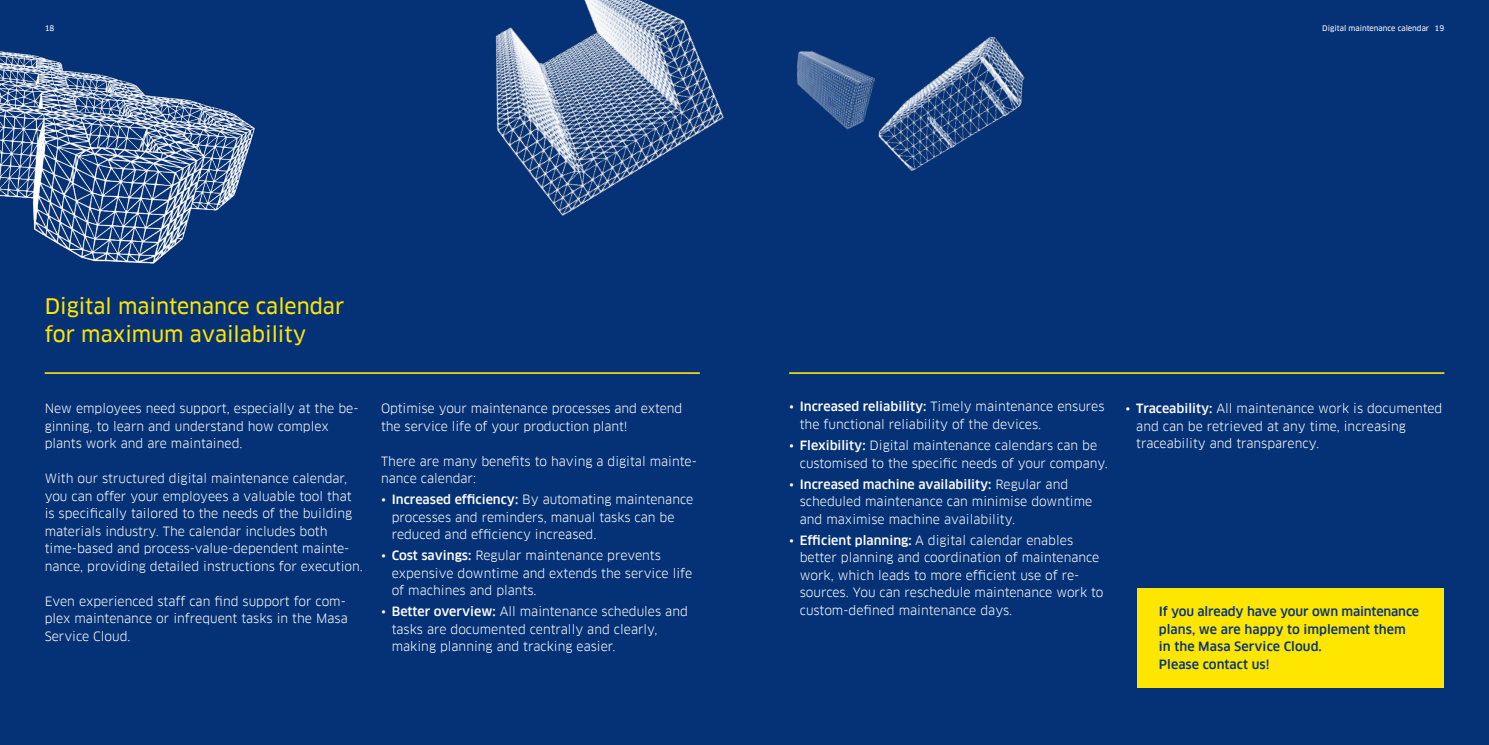
<style>
.page{position:relative;width:1489px;height:745px;background:#fff}
.page>*{position:absolute;margin:0;border:0;box-sizing:border-box;transform-origin:0 0}
.t1{font:21px/28px "Clan Pro News";color:#ffe601}
.t2{font:12.5px/17.5px "Clan Pro";color:#fff}
.t3{font:500 12.5px/17.5px "Clan Pro";letter-spacing:.005em;color:#053276}
.t4{font:7.5px "Clan Pro News";color:#fff}
.s1{font-weight:500}
</style>
<div class="page">
<div style="left:0;top:0;width:1488px;height:744px;background:#053276"></div>
<div style="left:1137px;top:587px;width:307px;height:99px;background:#ffe601"></div>
<hr style="left:45px;top:372px;width:654px;height:1px;background:#ffe601">
<hr style="left:789px;top:372px;width:655px;height:1px;background:#ffe601">
<img style="left:0;top:51px;width:255px;height:213px">
<img style="left:495px;top:0;width:229px;height:216px">
<img style="left:796px;top:51px;width:34px;height:63px">
<img style="left:830px;top:36px;width:195px;height:135px">
<p class="t4" style="left:45px;top:24px;width:11px">18</p>
<p class="t4" style="left:1320px;top:24px;width:110px">Dünnwand ge Wandbaustoffe</p>
<p class="t4" style="left:1322px;top:24px;width:123px">Digital maintenance calendar 19</p>
<h1 class="t1" style="left:45px;top:292px;width:301px">Digital maintenance calendar for maximum availability</h1>
<p class="t2" style="left:45px;top:399px;width:315px">New employees need support, especially at the be&shy;ginning, to learn and understand how complex plants work and are maintained.</p>
<p class="t2" style="left:45px;top:469px;width:320px">With our structured digital maintenance calendar, you can offer your employees a valuable tool that is specifically tailored to the needs of the building materials industry. The calendar includes both time-based and process-value-dependent mainte&shy;nance, providing detailed instructions for execution.</p>
<p class="t2" style="left:45px;top:592px;width:304px">Even experienced staff can find support for com&shy;plex maintenance or infrequent tasks in the Masa<br>Service Cloud.</p>
<p class="t2" style="left:381px;top:399px;width:303px">Optimise your maintenance processes and extend the service life of your production plant!</p>
<p class="t2" style="left:381px;top:452px;width:317px">There are many benefits to having a digital mainte&shy;nance calendar:</p>
<p class="t2" style="left:392px;top:490px;width:303px;text-indent:-11px">• <span class="s1">Increased efficiency:</span> By automating maintenance processes and reminders, manual tasks can be reduced and efficiency increased.</p>
<p class="t2" style="left:392px;top:546px;width:302px;text-indent:-11px">• <span class="s1">Cost savings:</span> Regular maintenance prevents expensive downtime and extends the service life of machines and plants.</p>
<p class="t2" style="left:392px;top:602px;width:297px;text-indent:-11px">• <span class="s1">Better overview:</span> All maintenance schedules and tasks are documented centrally and clearly, making planning and tracking easier.</p>
<p class="t2" style="left:799px;top:398px;width:306px;text-indent:-11px">• <span class="s1">Increased reliability:</span> Timely maintenance ensures the functional reliability of the devices.</p>
<p class="t2" style="left:799px;top:436px;width:309px;text-indent:-11px">• <span class="s1">Flexibility:</span> Digital maintenance calendars can be customised to the specific needs of your company.</p>
<p class="t2" style="left:799px;top:475px;width:294px;text-indent:-11px">• <span class="s1">Increased machine availability:</span> Regular and scheduled maintenance can minimise downtime and maximise machine availability.</p>
<p class="t2" style="left:799px;top:531px;width:305px;text-indent:-11px">• <span class="s1">Efficient planning:</span> A digital calendar enables better planning and coordination of maintenance work, which leads to more efficient use of re&shy;sources. You can reschedule maintenance work to custom-defined maintenance days.</p>
<p class="t2" style="left:1136px;top:399px;width:308px;text-indent:-11px">• <span class="s1">Traceability:</span> All maintenance work is documented and can be retrieved at any time, increasing traceability and transparency.</p>
<p class="t3" style="left:1158px;top:602px;width:262px">If you already have your own maintenance plans, we are happy to implement them in the Masa Service Cloud.<br>Please contact us!</p>
</div>
